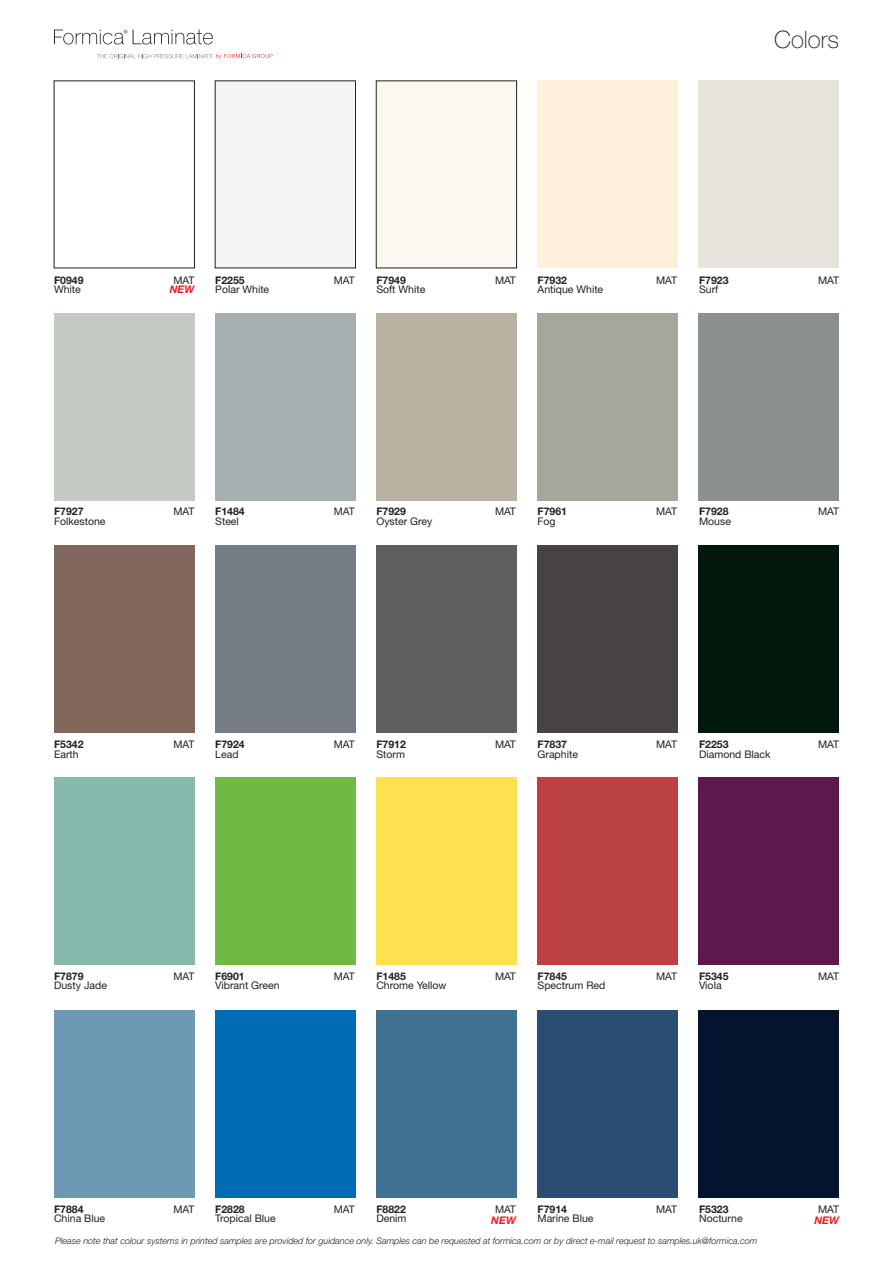
<style>
.page{position:relative;width:893px;height:1263px;background:#fff}
.page>*{position:absolute;margin:0;border:0;box-sizing:border-box;transform-origin:0 0}
.t1{font:100 24px "Helvetica Neue";color:#231f20}
.t2{font:10.5px "Helvetica Neue";color:#231f20}
.t3{font:700 10.5px "Helvetica Neue";color:#231f20}
.t4{font:italic 700 10.5px "Helvetica Neue";color:#ed1c24}
.t5{font:italic 300 9px "Helvetica Neue LT Std";color:#231f20}
</style>
<div class="page">
<svg style="left:133px;top:30px;width:80px;height:15px"></svg>
<svg style="left:54px;top:30px;width:73px;height:15px"></svg>
<svg style="left:96px;top:54px;width:177px;height:5px"></svg>
<div style="left:537px;top:81px;width:141px;height:187px;background:#fff0d9"></div>
<div style="left:537px;top:313px;width:141px;height:187px;background:#a6a69c"></div>
<div style="left:537px;top:545px;width:141px;height:188px;background:#484242"></div>
<div style="left:537px;top:778px;width:141px;height:187px;background:#bc4143"></div>
<div style="left:537px;top:1010px;width:141px;height:187px;background:#2a4d74"></div>
<div style="left:215px;top:81px;width:140px;height:187px;background:#f5f4f2"></div>
<div style="left:215px;top:313px;width:140px;height:187px;background:#a7aeb0"></div>
<div style="left:215px;top:545px;width:140px;height:188px;background:#747c86"></div>
<div style="left:215px;top:778px;width:140px;height:187px;background:#70b943"></div>
<div style="left:215px;top:1010px;width:140px;height:187px;background:#006cb6"></div>
<div style="left:376px;top:81px;width:140px;height:187px;background:#faf8ef"></div>
<div style="left:376px;top:81px;width:141px;height:187px;border:1px solid #231f20"></div>
<div style="left:376px;top:313px;width:140px;height:187px;background:#b9b1a2"></div>
<div style="left:376px;top:545px;width:140px;height:188px;background:#605e61"></div>
<div style="left:376px;top:778px;width:140px;height:187px;background:#ffe14f"></div>
<div style="left:376px;top:1010px;width:140px;height:187px;background:#407190"></div>
<div style="left:698px;top:81px;width:140px;height:187px;background:#e8e3dd"></div>
<div style="left:698px;top:313px;width:140px;height:187px;background:#8c8f90"></div>
<div style="left:698px;top:545px;width:140px;height:188px;background:#02180d"></div>
<div style="left:698px;top:778px;width:140px;height:187px;background:#5d1949"></div>
<div style="left:698px;top:1010px;width:140px;height:187px;background:#05142e"></div>
<div style="left:54px;top:313px;width:140px;height:187px;background:#c5c9c4"></div>
<div style="left:54px;top:545px;width:140px;height:188px;background:#80695c"></div>
<div style="left:54px;top:778px;width:140px;height:187px;background:#87b9ad"></div>
<div style="left:54px;top:1010px;width:140px;height:187px;background:#6d99b4"></div>
<h1 class="t1" style="left:774px;top:31px;width:66px">Colors</h1>
<p class="t3" style="left:54px;top:276px;width:31px">F0949</p>
<p class="t2" style="left:54px;top:286px;width:28px">White</p>
<p class="t2" style="left:173px;top:276px;width:23px">MAT</p>
<p class="t4" style="left:170px;top:286px;width:26px">NEW</p>
<p class="t3" style="left:215px;top:276px;width:31px">F2255</p>
<p class="t2" style="left:656px;top:276px;width:23px">MAT</p>
<p class="t2" style="left:215px;top:286px;width:56px">Polar White</p>
<p class="t3" style="left:537px;top:276px;width:31px">F7932</p>
<p class="t2" style="left:537px;top:286px;width:67px">Antique White</p>
<p class="t2" style="left:334px;top:276px;width:23px">MAT</p>
<p class="t2" style="left:495px;top:276px;width:23px">MAT</p>
<p class="t3" style="left:376px;top:276px;width:31px">F7949</p>
<p class="t2" style="left:376px;top:286px;width:51px">Soft White</p>
<p class="t3" style="left:699px;top:276px;width:31px">F7923</p>
<p class="t2" style="left:699px;top:286px;width:21px">Surf</p>
<p class="t3" style="left:54px;top:508px;width:31px">F7927</p>
<p class="t2" style="left:54px;top:517px;width:53px">Folkestone</p>
<p class="t2" style="left:173px;top:508px;width:23px">MAT</p>
<p class="t3" style="left:215px;top:508px;width:31px">F1484</p>
<p class="t2" style="left:215px;top:517px;width:25px">Steel</p>
<p class="t2" style="left:334px;top:508px;width:23px">MAT</p>
<p class="t3" style="left:376px;top:508px;width:31px">F7929</p>
<p class="t2" style="left:376px;top:517px;width:58px">Oyster Grey</p>
<p class="t2" style="left:495px;top:508px;width:23px">MAT</p>
<p class="t3" style="left:537px;top:508px;width:31px">F7961</p>
<p class="t2" style="left:537px;top:517px;width:20px">Fog</p>
<p class="t2" style="left:656px;top:508px;width:23px">MAT</p>
<p class="t3" style="left:699px;top:508px;width:31px">F7928</p>
<p class="t2" style="left:699px;top:517px;width:33px">Mouse</p>
<p class="t2" style="left:818px;top:276px;width:23px">MAT</p>
<p class="t2" style="left:818px;top:508px;width:23px">MAT</p>
<p class="t3" style="left:54px;top:741px;width:31px">F5342</p>
<p class="t2" style="left:54px;top:750px;width:26px">Earth</p>
<p class="t2" style="left:173px;top:741px;width:23px">MAT</p>
<p class="t3" style="left:215px;top:741px;width:31px">F7924</p>
<p class="t2" style="left:215px;top:750px;width:25px">Lead</p>
<p class="t2" style="left:334px;top:741px;width:23px">MAT</p>
<p class="t3" style="left:376px;top:741px;width:31px">F7912</p>
<p class="t2" style="left:376px;top:750px;width:30px">Storm</p>
<p class="t2" style="left:495px;top:741px;width:23px">MAT</p>
<p class="t3" style="left:537px;top:741px;width:31px">F7837</p>
<p class="t2" style="left:537px;top:750px;width:42px">Graphite</p>
<p class="t2" style="left:656px;top:741px;width:23px">MAT</p>
<p class="t3" style="left:699px;top:741px;width:31px">F2253</p>
<p class="t2" style="left:699px;top:750px;width:73px">Diamond Black</p>
<p class="t2" style="left:818px;top:741px;width:23px">MAT</p>
<p class="t3" style="left:54px;top:972px;width:31px">F7879</p>
<p class="t2" style="left:54px;top:982px;width:54px">Dusty Jade</p>
<p class="t2" style="left:173px;top:972px;width:23px">MAT</p>
<p class="t3" style="left:215px;top:972px;width:31px">F6901</p>
<p class="t2" style="left:215px;top:982px;width:66px">Vibrant Green</p>
<p class="t2" style="left:334px;top:972px;width:23px">MAT</p>
<p class="t3" style="left:376px;top:972px;width:31px">F1485</p>
<p class="t2" style="left:376px;top:982px;width:72px">Chrome Yellow</p>
<p class="t2" style="left:495px;top:972px;width:23px">MAT</p>
<p class="t3" style="left:537px;top:972px;width:31px">F7845</p>
<p class="t2" style="left:537px;top:982px;width:69px">Spectrum Red</p>
<p class="t2" style="left:656px;top:972px;width:23px">MAT</p>
<p class="t3" style="left:699px;top:972px;width:31px">F5345</p>
<p class="t2" style="left:699px;top:982px;width:24px">Viola</p>
<p class="t2" style="left:818px;top:972px;width:23px">MAT</p>
<p class="t3" style="left:54px;top:1205px;width:31px">F7884</p>
<p class="t2" style="left:54px;top:1214px;width:53px">China Blue</p>
<p class="t2" style="left:173px;top:1205px;width:23px">MAT</p>
<p class="t3" style="left:215px;top:1205px;width:31px">F2828</p>
<p class="t2" style="left:215px;top:1214px;width:62px">Tropical Blue</p>
<p class="t2" style="left:334px;top:1205px;width:23px">MAT</p>
<p class="t2" style="left:495px;top:1205px;width:23px">MAT</p>
<p class="t3" style="left:376px;top:1205px;width:31px">F8822</p>
<p class="t2" style="left:376px;top:1214px;width:32px">Denim</p>
<p class="t4" style="left:491px;top:1217px;width:26px">NEW</p>
<p class="t3" style="left:537px;top:1205px;width:31px">F7914</p>
<p class="t2" style="left:537px;top:1214px;width:58px">Marine Blue</p>
<p class="t2" style="left:656px;top:1205px;width:23px">MAT</p>
<p class="t3" style="left:699px;top:1205px;width:31px">F5323</p>
<p class="t2" style="left:699px;top:1214px;width:45px">Nocturne</p>
<p class="t4" style="left:814px;top:1217px;width:26px">NEW</p>
<p class="t2" style="left:818px;top:1205px;width:23px">MAT</p>
<p class="t5" style="left:55px;top:1237px;width:704px">Please note that colour systems in printed samples are provided for guidance only. Samples can be requested at formica.com or by direct e-mail request to samples.uk@formica.com</p>
</div>
